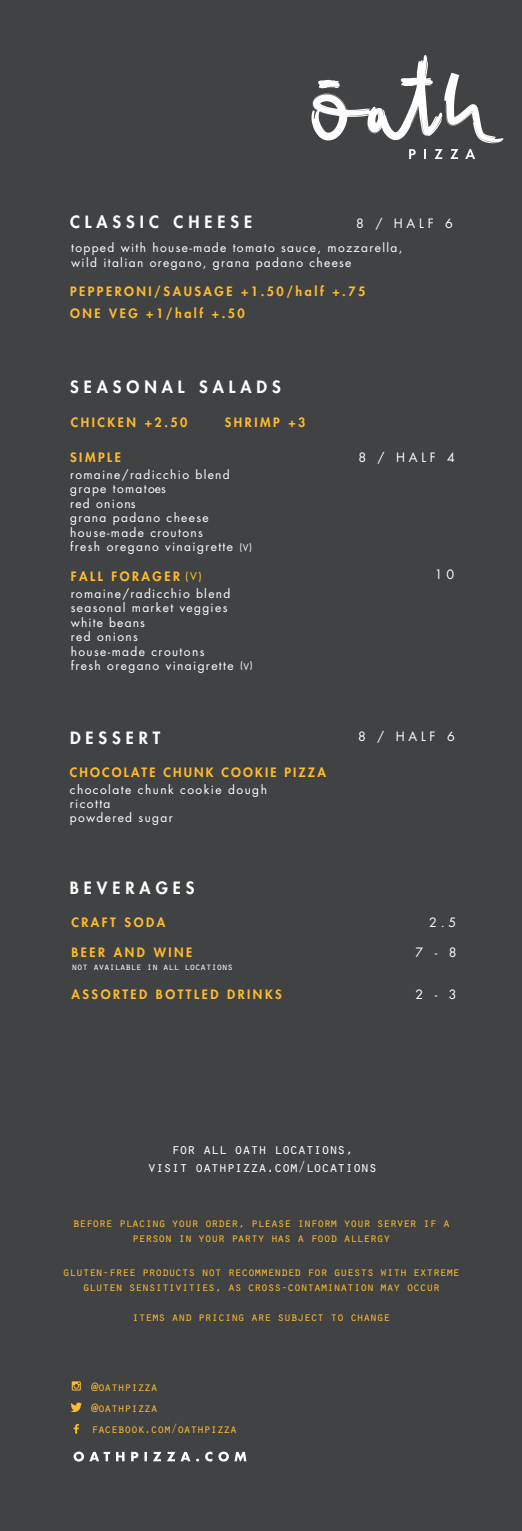
<style>
.page{position:relative;width:522px;height:1531px;background:#fff}
.page>*{position:absolute;margin:0;border:0;box-sizing:border-box;transform-origin:0 0}
.t1{font:800 16.5px "Futura Std";letter-spacing:.3em;color:#fff}
.t2{font:15px/18px "Orator Std";letter-spacing:-.075em;color:#fff;text-align:center}
.t3{font:12.6px/21px "Orator Std";letter-spacing:-.075em;color:#fdbb2e;text-align:center}
.t4{font:800 12.6px/22.5px "Futura Std";letter-spacing:.2em;color:#fdbb2e}
.t5{font:12.6px "Futura Std";letter-spacing:.3em;color:#fff}
.t6{font:800 12.6px "Futura Std";letter-spacing:.17em;color:#fdbb2e}
.t7{font:12px/14.4px "Futura Std";letter-spacing:.11em;color:#fff}
.t8{font:500 10.5px "Futura Std";color:#fdbb2e}
.t9{font:10.2px "Orator Std";letter-spacing:-.075em;color:#fff}
.s1{font-size:9px}
</style>
<div class="page">
<div style="left:0;top:0;width:522px;height:1530px;background:#414243"></div>
<svg style="left:74px;top:1451px;width:172px;height:10px"></svg>
<svg style="left:72px;top:1381px;width:9px;height:9px"></svg>
<svg style="left:70px;top:1402px;width:12px;height:10px"></svg>
<svg style="left:74px;top:1424px;width:5px;height:9px"></svg>
<svg style="left:312px;top:55px;width:191px;height:88px"></svg>
<svg style="left:409px;top:149px;width:7px;height:10px"></svg>
<svg style="left:424px;top:149px;width:2px;height:10px"></svg>
<svg style="left:435px;top:149px;width:8px;height:10px"></svg>
<svg style="left:450px;top:149px;width:8px;height:10px"></svg>
<svg style="left:465px;top:149px;width:10px;height:10px"></svg>
<h1 class="t1" style="left:70px;top:212px;width:184px">CLASSIC CHEESE</h1>
<p class="t5" style="left:356px;top:215px;width:98px">8 / HALF 6</p>
<p class="t7" style="left:71px;top:241px;width:333px">topped with house-made tomato sauce, mozzarella, wild italian oregano, grana padano cheese</p>
<p class="t4" style="left:70px;top:280px;width:297px">PEPPERONI/SAUSAGE +1.50/half +.75<br>ONE VEG +1/half +.50</p>
<h1 class="t1" style="left:70px;top:377px;width:212px">SEASONAL SALADS</h1>
<p class="t4" style="left:71px;top:411px;width:118px">CHICKEN +2.50</p>
<p class="t4" style="left:225px;top:411px;width:82px">SHRIMP +3</p>
<p class="t5" style="left:358px;top:450px;width:98px">8 / HALF 4</p>
<p class="t4" style="left:70px;top:446px;width:52px">SIMPLE</p>
<p class="t7" style="left:70px;top:467px;width:183px">romaine/radicchio blend grape tomatoes<br>red onions<br>grana padano cheese house-made croutons<br>fresh oregano vinaigrette <span class="s1">(V)</span></p>
<p class="t8" style="left:186px;top:569px;width:18px">(V)</p>
<p class="t5" style="left:435px;top:567px;width:21px">1 0</p>
<p class="t4" style="left:71px;top:565px;width:111px">FALL FORAGER</p>
<p class="t7" style="left:71px;top:586px;width:183px">romaine/radicchio blend seasonal market veggies white beans<br>red onions<br>house-made croutons<br>fresh oregano vinaigrette <span class="s1">(V)</span></p>
<h1 class="t1" style="left:70px;top:727px;width:92px">DESSERT</h1>
<p class="t5" style="left:358px;top:728px;width:98px">8 / HALF 6</p>
<p class="t6" style="left:70px;top:764px;width:257px">CHOCOLATE CHUNK COOKIE PIZZA</p>
<p class="t7" style="left:70px;top:782px;width:199px">chocolate chunk cookie dough ricotta<br>powdered sugar</p>
<h1 class="t1" style="left:70px;top:877px;width:126px">BEVERAGES</h1>
<p class="t4" style="left:71px;top:911px;width:95px">CRAFT SODA</p>
<p class="t4" style="left:72px;top:941px;width:122px">BEER AND WINE</p>
<p class="t9" style="left:72px;top:959px;width:163px">not available in all locations</p>
<p class="t5" style="left:429px;top:914px;width:28px">2.5</p>
<p class="t5" style="left:416px;top:944px;width:42px">7 - 8</p>
<p class="t4" style="left:72px;top:983px;width:212px">ASSORTED BOTTLED DRINKS</p>
<p class="t5" style="left:416px;top:986px;width:42px">2 - 3</p>
<p class="t2" style="left:148px;top:1139px;width:231px">for all oath locations,<br>visit oathpizza.com/locations</p>
<p class="t3" style="left:72px;top:1215px;width:379px;line-height:15.1px">before placing your order, please inform your server if a person in your party has a food allergy</p>
<p class="t3" style="left:63px;top:1263px;width:399px;line-height:15.1px">gluten-free products not recommended for guests with extreme gluten sensitivities, as cross-contamination may occur</p>
<p class="t3" style="left:132px;top:1305px;width:260px">items and pricing are subject to change</p>
<p class="t3" style="left:91px;top:1375px;width:148px;text-align:left">@oathpizza<br>@oathpizza facebook.com/oathpizza</p>
</div>
